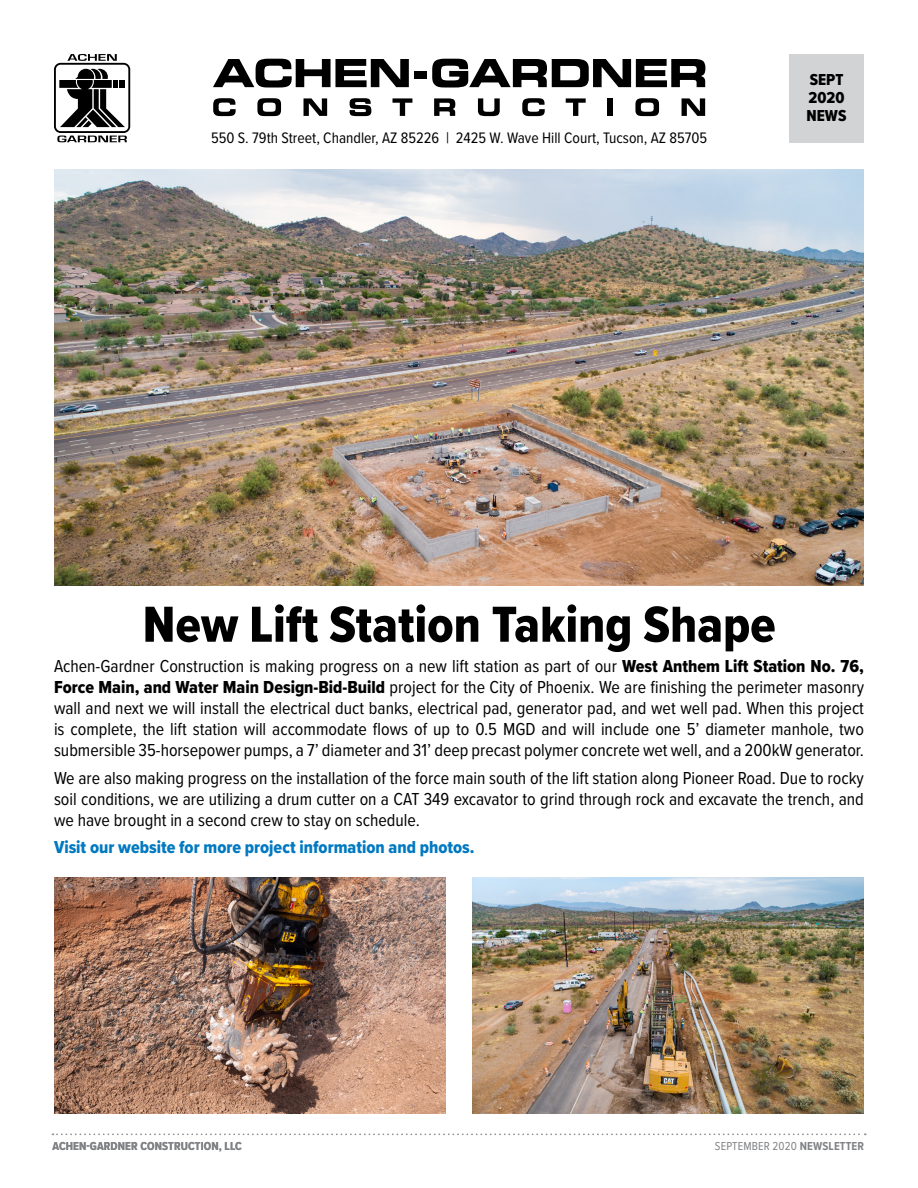
<style>
.page{position:relative;width:918px;height:1188px;background:#fff}
.page>*{position:absolute;margin:0;border:0;box-sizing:border-box;transform-origin:0 0}
.t1{font:52.5px "Proxima Nova Cond Extrabld";color:#000}
.t2{font:18px/21px "Proxima Nova Cond";color:#000;text-align:justify}
.t3{font:18px "Proxima Nova Cond Extrabld";color:#0079c1}
.t4{font:16.5px/18px "Proxima Nova Cond Extrabld";color:#000}
.t5{font:15.75px "Proxima Nova Cond";color:#000}
.t6{font:700 12px "Proxima Nova Cond";letter-spacing:.01em;color:#808285}
.t7{font:12px "Proxima Nova Cond";letter-spacing:.01em;color:#808285}
.s1{font-family:"Proxima Nova Cond Extrabld"}
.s2{font-weight:700}
</style>
<div class="page">
<img style="left:54px;top:170px;width:810px;height:415px">
<svg style="left:213px;top:98px;width:23px;height:18px"></svg>
<svg style="left:257px;top:98px;width:24px;height:18px"></svg>
<svg style="left:304px;top:98px;width:23px;height:18px"></svg>
<svg style="left:350px;top:98px;width:21px;height:18px"></svg>
<svg style="left:392px;top:98px;width:20px;height:18px"></svg>
<svg style="left:434px;top:98px;width:21px;height:18px"></svg>
<svg style="left:478px;top:98px;width:22px;height:18px"></svg>
<svg style="left:522px;top:98px;width:23px;height:18px"></svg>
<svg style="left:566px;top:98px;width:20px;height:18px"></svg>
<div style="left:607px;top:98px;width:6px;height:18px;background:#000"></div>
<svg style="left:635px;top:98px;width:24px;height:18px"></svg>
<svg style="left:682px;top:98px;width:23px;height:18px"></svg>
<svg style="left:213px;top:59px;width:196px;height:29px"></svg>
<div style="left:415px;top:72px;width:12px;height:7px;background:#000"></div>
<svg style="left:432px;top:59px;width:273px;height:29px"></svg>
<svg style="left:54px;top:54px;width:76px;height:88px"></svg>
<div style="left:789px;top:54px;width:75px;height:89px;background:#d1d3d4"></div>
<svg style="left:52px;top:1134px;width:814px;height:1px"></svg>
<img style="left:472px;top:878px;width:392px;height:235px">
<img style="left:54px;top:878px;width:392px;height:235px">
<p class="t5" style="left:211px;top:126px;width:498px">550 S. 79th Street, Chandler, AZ 85226 | 2425 W. Wave Hill Court, Tucson, AZ 85705</p>
<p class="t4" style="left:807px;top:70px;width:41px">SEPT<br>2020<br>NEWS</p>
<h1 class="t1" style="left:143px;top:586px;width:634px">New Lift Station Taking Shape</h1>
<p class="t2" style="left:54px;top:655px;width:812px">Achen-Gardner Construction is making progress on a new lift station as part of our <span class="s1">West Anthem Lift Station No. 76, Force Main, and Water Main Design-Bid-Build</span> project for the City of Phoenix. We are finishing the perimeter masonry wall and next we will install the electrical duct banks, electrical pad, generator pad, and wet well pad. When this project is complete, the lift station will accommodate flows of up to 0.5 MGD and will include one 5’ diameter manhole, two submersible 35-horsepower pumps, a 7’ diameter and 31’ deep precast polymer concrete wet well, and a 200kW generator.</p>
<p class="t2" style="left:54px;top:766px;width:811px">We are also making progress on the installation of the force main south of the lift station along Pioneer Road. Due to rocky soil conditions, we are utilizing a drum cutter on a CAT 349 excavator to grind through rock and excavate the trench, and we have brought in a second crew to stay on schedule.</p>
<p class="t3" style="left:54px;top:834px;width:422px">Visit our website for more project information and photos.</p>
<p class="t6" style="left:52px;top:1137px;width:191px">ACHEN-GARDNER CONSTRUCTION, LLC</p>
<p class="t7" style="left:715px;top:1137px;width:151px">SEPTEMBER 2020 <span class="s2">NEWSLETTER</span></p>
</div>
